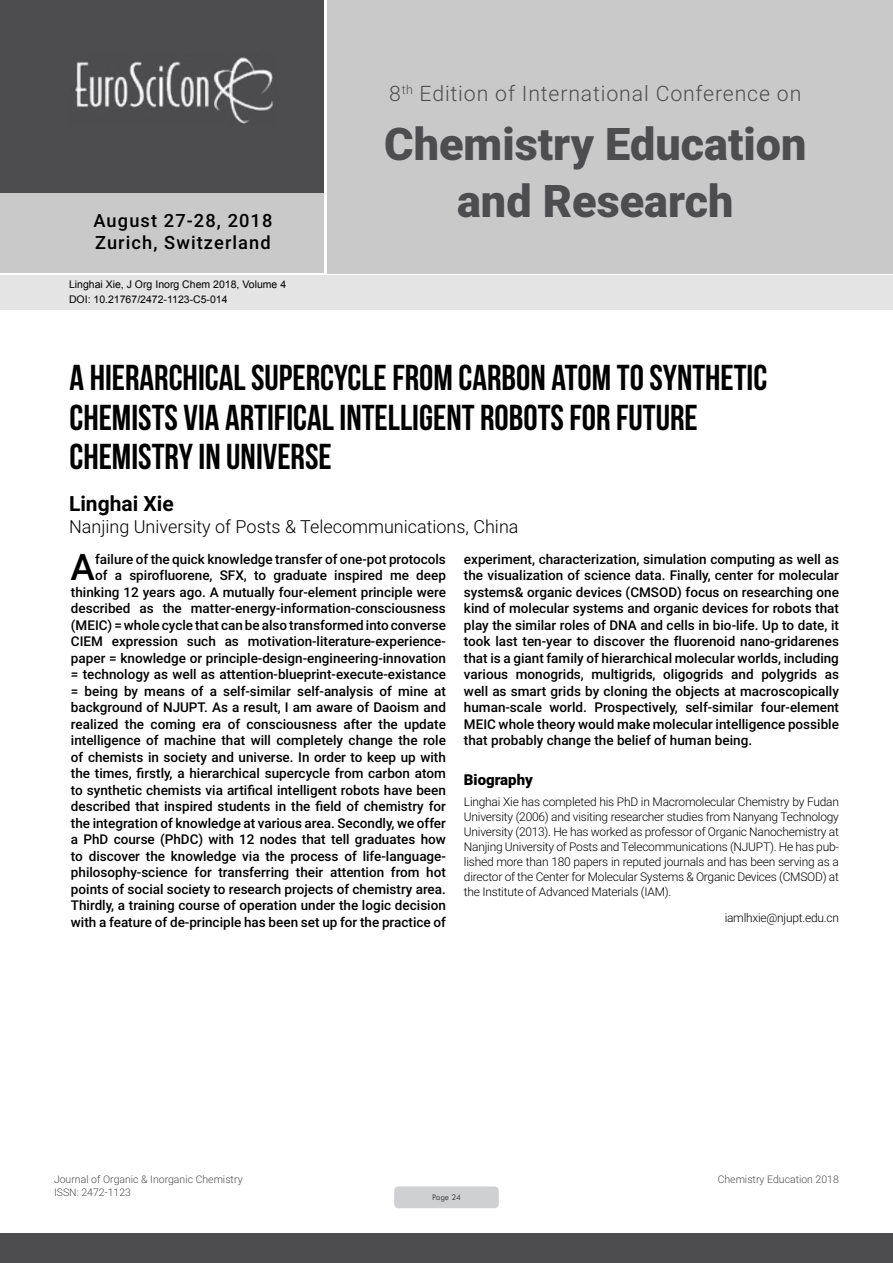
<style>
.page{position:relative;width:893px;height:1263px;background:#fff}
.page>*{position:absolute;margin:0;border:0;box-sizing:border-box;transform-origin:0 0}
.t1{font:900 45px/57px "Roboto";color:#4d4d4f;text-align:center}
.t2{font:500 36.75px "Roboto";color:#000}
.t3{font:36px/39.6px "Bebas Neue";color:#000}
.t4{font:300 21.3px "Roboto";letter-spacing:.04em;color:#4d4d4f}
.t5{font:700 21px "Roboto";color:#000}
.t6{font:500 18.3px/21.9px "Roboto";letter-spacing:.06em;color:#000}
.t7{font:300 18px "Roboto";color:#000}
.t8{font:900 15px "Roboto";color:#000}
.t9{font:500 13.5px/16.5px "Roboto";color:#000;text-align:right}
.t10{font:300 12px/15px "Roboto";letter-spacing:-.02em;color:#000;text-align:justify}
.t11{font:300 10.5px "Roboto";color:#4d4d4f}
.t12{font:10.5px/14.4px "Arial";color:#000}
.t13{font:9px "Tw Cen";letter-spacing:-.02em;color:#4d4d4f;scale:.95 1}
</style>
<div class="page">
<div style="left:0;top:0;width:323px;height:193px;background:#4d4d4f"></div>
<div style="left:1px;top:193px;width:323px;height:80px;background:#c9c9ca"></div>
<div style="left:327px;top:0;width:566px;height:273px;background:#c9c9ca"></div>
<img style="left:75px;top:57px;width:199px;height:67px">
<div style="left:0;top:1233px;width:893px;height:30px;background:#4d4d4f"></div>
<div style="left:1px;top:275px;width:892px;height:35px;background:#e4e4e4"></div>
<div style="left:394px;top:1186px;width:105px;height:22px;background:#cfd0d2;border-radius:4px"></div>
<h3 class="t6" style="left:93px;top:209px;width:180px">August 27-28, 2018<br>Zurich, Switzerland</h3>
<p class="t12" style="left:69px;top:278px;width:219px">Linghai Xie, J Org Inorg Chem 2018, Volume 4<br>DOI: 10.21767/2472-1123-C5-014</p>
<h3 class="t4" style="left:389px;top:78px;width:414px">8<sup>th</sup> Edition of International Conference on</h3>
<h1 class="t1" style="left:384px;top:114px;width:424px">Chemistry Education and Research</h1>
<h3 class="t3" style="left:69px;top:358px;width:699px">A HIERARCHICAL SUPERCYCLE FROM CARBON ATOM TO SYNTHETIC<br>CHEMISTS VIA ARTIFICAL INTELLIGENT ROBOTS FOR FUTURE<br>CHEMISTRY IN UNIVERSE</h3>
<h3 class="t5" style="left:69px;top:489px;width:106px">Linghai Xie</h3>
<h3 class="t7" style="left:69px;top:514px;width:451px">Nanjing University of Posts &amp; Telecommunications, China</h3>
<p class="t9" style="left:71px;top:550px;width:376px">failure of the quick knowledge transfer of one-pot protocols<br>of a spirofluorene, SFX, to graduate inspired me deep thinking 12 years ago. A mutually four-element principle were described as the matter-energy-information-consciousness (MEIC) = whole cycle that can be also transformed into converse CIEM expression such as motivation-literature-experience&shy;paper = knowledge or principle-design-engineering-innovation = technology as well as attention-blueprint-execute-existance = being by means of a self-similar self-analysis of mine at background of NJUPT. As a result, I am aware of Daoism and realized the coming era of consciousness after the update intelligence of machine that will completely change the role of chemists in society and universe. In order to keep up with the times, firstly, a hierarchical supercycle from carbon atom to synthetic chemists via artifical intelligent robots have been described that inspired students in the field of chemistry for the integration of knowledge at various area. Secondly, we offer a PhD course (PhDC) with 12 nodes that tell graduates how to discover the knowledge via the process of life-language&shy;philosophy-science for transferring their attention from hot points of social society to research projects of chemistry area.<br>Thirdly, a training course of operation under the logic decision with a feature of de-principle has been set up for the practice of</p>
<p class="t9" style="left:464px;top:550px;width:376px;text-align:justify">experiment, characterization, simulation computing as well as the visualization of science data. Finally, center for molecular systems&amp; organic devices (CMSOD) focus on researching one kind of molecular systems and organic devices for robots that play the similar roles of DNA and cells in bio-life. Up to date, it took last ten-year to discover the fluorenoid nano-gridarenes that is a giant family of hierarchical molecular worlds, including various monogrids, multigrids, oligogrids and polygrids as well as smart grids by cloning the objects at macroscopically human-scale world. Prospectively, self-similar four-element MEIC whole theory would make molecular intelligence possible that probably change the belief of human being.</p>
<h2 class="t2" style="left:71px;top:542px;width:26px">A</h2>
<p class="t8" style="left:464px;top:769px;width:70px">Biography</p>
<p class="t10" style="left:464px;top:794px;width:376px">Linghai Xie has completed his PhD in Macromolecular Chemistry by Fudan University (2006) and visiting researcher studies from Nanyang Technology University (2013). He has worked as professor of Organic Nanochemistry at Nanjing University of Posts and Telecommunications (NJUPT). He has pub&shy;lished more than 180 papers in reputed journals and has been serving as a director of the Center for Molecular Systems &amp; Organic Devices (CMSOD) at the Institute of Advanced Materials (IAM).</p>
<p class="t10" style="left:725px;top:909px;width:116px">iamlhxie@njupt.edu.cn</p>
<p class="t11" style="left:54px;top:1172px;width:190px">Journal of Organic &amp; Inorganic Chemistry</p>
<p class="t11" style="left:718px;top:1172px;width:123px">Chemistry Education 2018</p>
<p class="t11" style="left:54px;top:1185px;width:78px">ISSN: 2472-1123</p>
<p class="t13" style="left:432px;top:1192px;width:32px">Page 24</p>
</div>
